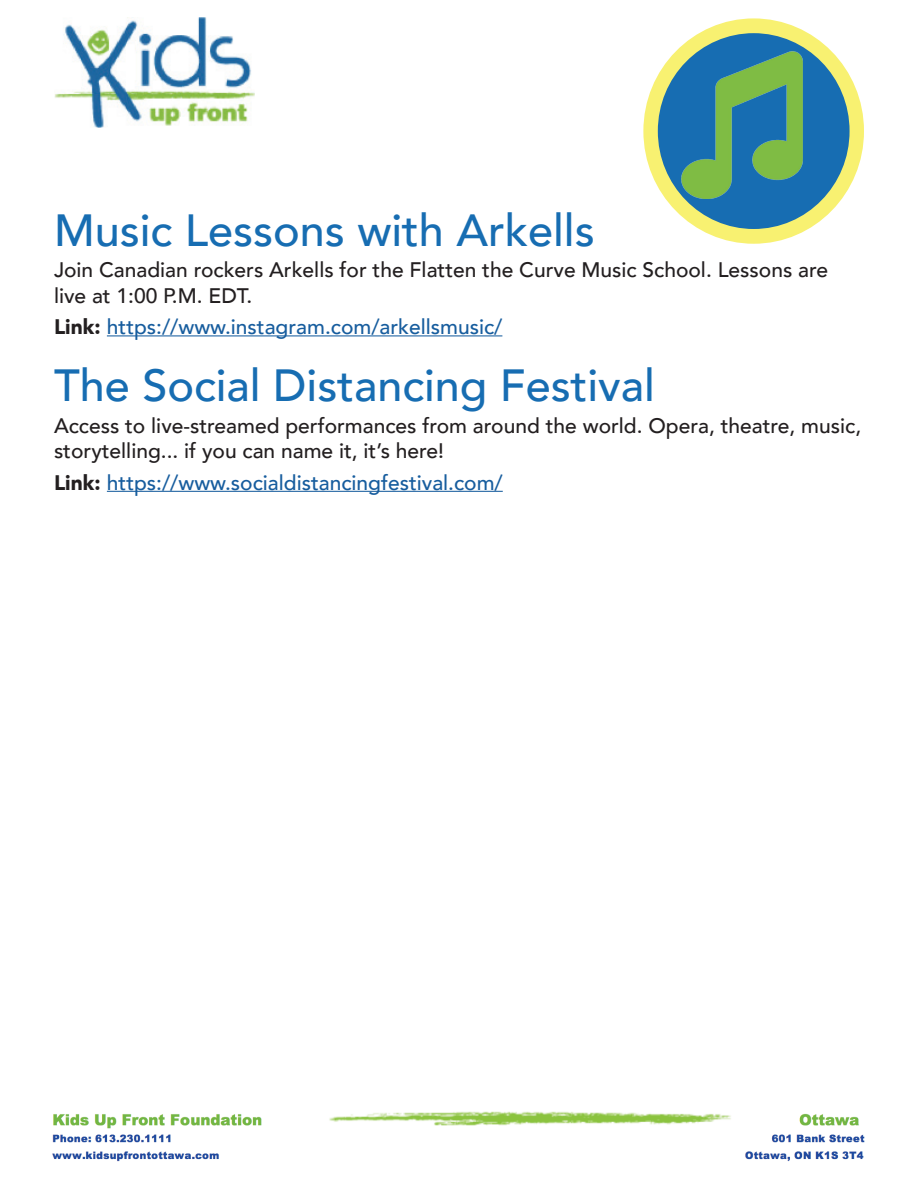
<style>
.page{position:relative;width:918px;height:1188px;background:#fff}
.page>*{position:absolute;margin:0;border:0;box-sizing:border-box;transform-origin:0 0}
.t1{font:500 45px "Avenir";color:#176db2}
.t2{font:500 21px/25.2px "Avenir";color:#231f20}
.t3{font:500 21px "Avenir";color:#175d9e}
.s1{font-weight:900;color:#231f20}
</style>
<div class="page">
<hr style="left:107px;top:335px;width:395px;height:1px;background:#175d9e">
<img style="left:54px;top:17px;width:201px;height:111px">
<img style="left:52px;top:1111px;width:813px;height:51px">
<div style="left:643px;top:18px;width:221px;height:226px;background:#f8f171;border-radius:50%"></div>
<div style="left:658px;top:33px;width:192px;height:196px;background:#176db2;border-radius:50%"></div>
<img style="left:668px;top:52px;width:147px;height:147px">
<hr style="left:107px;top:491px;width:396px;height:1px;background:#175d9e">
<h1 class="t1" style="left:54px;top:191px;width:542px">Music Lessons with Arkells</h1>
<p class="t2" style="left:54px;top:256px;width:776px">Join Canadian rockers Arkells for the Flatten the Curve Music School. Lessons are live at 1:00 P.M. EDT.</p>
<p class="t3" style="left:54px;top:309px;width:450px"><span class="s1">Link:</span> https://www.instagram.com/arkellsmusic/</p>
<h1 class="t1" style="left:54px;top:346px;width:602px">The Social Distancing Festival</h1>
<p class="t2" style="left:54px;top:412px;width:809px">Access to live-streamed performances from around the world. Opera, theatre, music, storytelling... if you can name it, it’s here!</p>
<p class="t3" style="left:54px;top:464px;width:450px"><span class="s1">Link:</span> https://www.socialdistancingfestival.com/</p>
</div>
